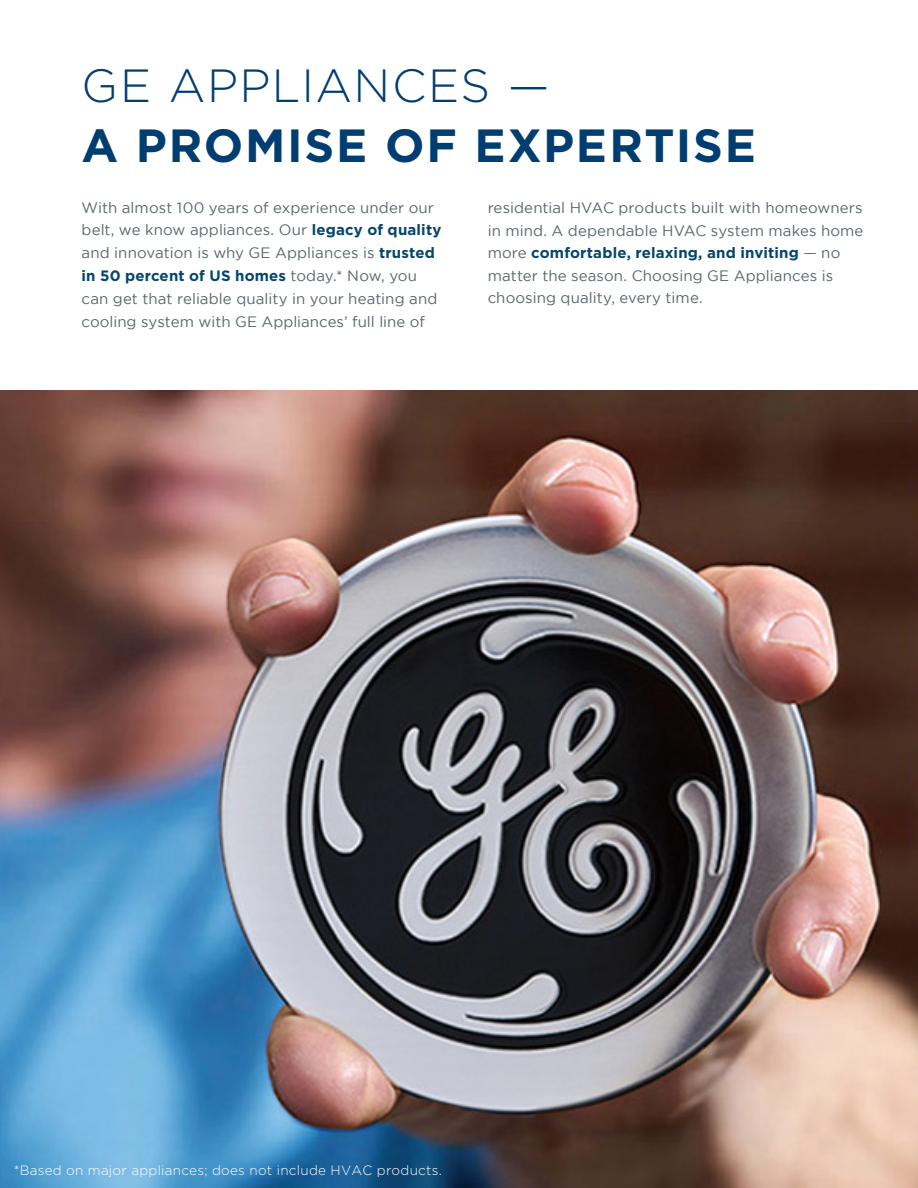
<style>
.page{position:relative;width:918px;height:1188px;background:#fff}
.page>*{position:absolute;margin:0;border:0;box-sizing:border-box;transform-origin:0 0}
.t1{font:700 46.5px "Gotham";letter-spacing:.035em;color:#003d71}
.t2{font:300 46.5px "Gotham";letter-spacing:.03em;color:#003d71}
.t3{font:15px/22.6px "Gotham";letter-spacing:.005em;color:#5a6671}
.t4{font:300 13.5px "Gotham";letter-spacing:.02em;color:#fff}
.s1{font-weight:700;color:#05466d}
</style>
<div class="page">
<img style="left:0;top:391px;width:918px;height:797px">
<p class="t2" style="left:82px;top:56px;width:470px">GE APPLIANCES —</p>
<p class="t1" style="left:82px;top:114px;width:676px">A PROMISE OF EXPERTISE</p>
<p class="t3" style="left:82px;top:197px;width:361px">With almost 100 years of experience under our belt, we know appliances. Our <span class="s1">legacy of quality </span>and innovation is why GE Appliances is <span class="s1">trusted in 50 percent of US homes</span> today.* Now, you can get that reliable quality in your heating and cooling system with GE Appliances’ full line of</p>
<p class="t3" style="left:488px;top:197px;width:377px">residential HVAC products built with homeowners in mind. A dependable HVAC system makes home more <span class="s1">comfortable, relaxing, and inviting</span> — no matter the season. Choosing GE Appliances is choosing quality, every time.</p>
<p class="t4" style="left:14px;top:1161px;width:430px">*Based on major appliances; does not include HVAC products.</p>
</div>
